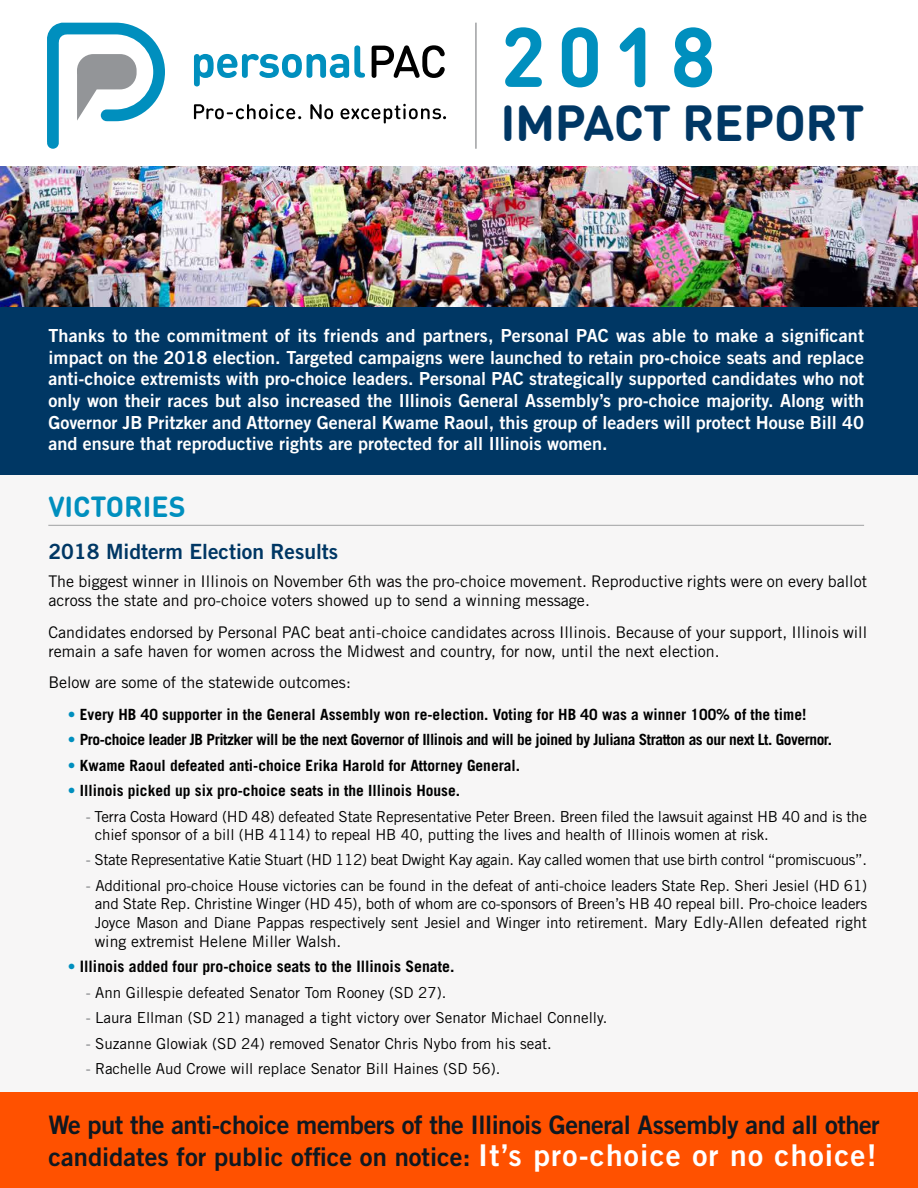
<style>
.page{position:relative;width:918px;height:1188px;background:#fff}
.page>*{position:absolute;margin:0;border:0;box-sizing:border-box;transform-origin:0 0}
.t1{font:700 82.95px "DIN Round Offc";color:#008fbe}
.t2{font:700 49.5px "DIN Round Offc";letter-spacing:-.01em;color:#003764}
.t3{font:700 28.5px "DIN Round Offc";color:#008fbe}
.t4{font:25.5px/31.5px "Trade Gothic LT Std Bd 2";letter-spacing:-.02em;color:#101820}
.t5{font:21px "Trade Gothic LT Std Bd 2";color:#003764}
.t6{font:18px/21.6px "Trade Gothic LT Std Bd 2";color:#fff;text-align:justify}
.t7{font:16.05px/19.2px "Trade Gothic LT Std";color:#000}
.t8{font:700 15.75px "Trade Gothic LT Std";color:#000}
.t9{font:15.75px "Trade Gothic LT Std";color:#000}
.t10{font:700 15.45px "Trade Gothic LT Std";color:#000}
.t11{font:700 15.45px "Trade Gothic LT Std";letter-spacing:-.03em;color:#000}
.t12{font:15.15px/18.6px "Trade Gothic LT Std";letter-spacing:-.01em;color:#000}
.s1{color:#008fbe}
.s2{color:#6f7174}
.s3{font-size:15.75px}
.s4{font-size:15.45px;color:#008fbe}
.s5{font-size:30px;color:#fff}
</style>
<div class="page">
<div style="left:0;top:456px;width:918px;height:641px;background:#f7f6f6"></div>
<div style="left:0;top:1093px;width:918px;height:95px;background:#ff5100"></div>
<div style="left:0;top:302px;width:918px;height:173px;background:#003764"></div>
<svg style="left:194px;top:45px;width:171px;height:41px"></svg>
<svg style="left:372px;top:45px;width:73px;height:33px"></svg>
<svg style="left:194px;top:104px;width:107px;height:15px"></svg>
<svg style="left:310px;top:104px;width:23px;height:15px"></svg>
<svg style="left:341px;top:104px;width:105px;height:19px"></svg>
<svg style="left:47px;top:23px;width:118px;height:126px"></svg>
<hr style="left:48px;top:525px;width:816px;height:1px;background:#9fa0a2">
<hr style="left:476px;top:23px;width:1px;height:126px;background:#6f7174">
<img style="left:0;top:166px;width:918px;height:141px">
<h1 class="t1" style="left:501px;top:3px;width:217px">2018</h1>
<h2 class="t2" style="left:501px;top:91px;width:366px">IMPACT REPORT</h2>
<p class="t6" style="left:48px;top:325px;width:817px">Thanks to the commitment of its friends and partners, Personal PAC was able to make a significant impact on the 2018 election. Targeted campaigns were launched to retain pro-choice seats and replace anti-choice extremists with pro-choice leaders. Personal PAC strategically supported candidates who not only won their races but also increased the Illinois General Assembly’s pro-choice majority. Along with Governor JB Pritzker and Attorney General Kwame Raoul, this group of leaders will protect House Bill 40 and ensure that reproductive rights are protected for all Illinois women.</p>
<h3 class="t3" style="left:48px;top:488px;width:139px">VICTORIES</h3>
<h3 class="t5" style="left:48px;top:538px;width:291px">2018 Midterm Election Results</h3>
<p class="t7" style="left:48px;top:572px;width:820px">The biggest winner in Illinois on November 6th was the pro-choice movement. Reproductive rights were on every ballot across the state and pro-choice voters showed up to send a winning message.</p>
<p class="t7" style="left:48px;top:622px;width:820px">Candidates endorsed by Personal PAC beat anti-choice candidates across Illinois. Because of your support, Illinois will remain a safe haven for women across the Midwest and country, for now, until the next election.</p>
<p class="t7" style="left:48px;top:673px;width:304px">Below are some of the statewide outcomes:</p>
<p class="t10" style="left:68px;top:705px;width:740px"><span class="s1">•</span> Every HB 40 supporter in the General Assembly won re-election. Voting for HB 40 was a winner 100% of the time!</p>
<p class="t11" style="left:68px;top:730px;width:766px"><span class="s1">•</span> Pro-choice leader JB Pritzker will be the next Governor of Illinois and will be joined by Juliana Stratton as our next Lt. Governor.</p>
<p class="t10" style="left:68px;top:756px;width:454px"><span class="s1">•</span> Kwame Raoul defeated anti-choice Erika Harold for Attorney General.</p>
<p class="t10" style="left:68px;top:781px;width:394px"><span class="s1">•</span> Illinois picked up six pro-choice seats in the Illinois House.</p>
<p class="t12" style="left:95px;top:807px;width:774px;line-height:18.1px;text-indent:-9px"><span class="s2">-</span> Terra Costa Howard (HD 48) defeated State Representative Peter Breen. Breen filed the lawsuit against HB 40 and is the chief sponsor of a bill (HB 4114) to repeal HB 40, putting the lives and health of Illinois women at risk.</p>
<p class="t12" style="left:86px;top:851px;width:783px"><span class="s2">-</span> State Representative Katie Stuart (HD 112) beat Dwight Kay again. Kay called women that use birth control “promiscuous”.</p>
<p class="t12" style="left:86px;top:876px;width:783px;text-align:center"><span class="s2">-</span> Additional pro-choice House victories can be found in the defeat of anti-choice leaders State Rep. Sheri Jesiel (HD 61) and State Rep. Christine Winger (HD 45), both of whom are co-sponsors of Breen’s HB 40 repeal bill. Pro-choice leaders<br>Joyce Mason and Diane Pappas respectively sent Jesiel and Winger into retirement. <span class="s3">Mary Edly-Allen defeated right</span></p>
<p class="t9" style="left:95px;top:932px;width:248px">wing extremist Helene Miller Walsh.</p>
<p class="t8" style="left:68px;top:957px;width:388px"><span class="s4">•</span> Illinois added four pro-choice seats to the Illinois Senate.</p>
<p class="t12" style="left:86px;top:983px;width:362px"><span class="s2">-</span> Ann Gillespie defeated Senator Tom Rooney (SD 27).</p>
<p class="t12" style="left:86px;top:1009px;width:523px"><span class="s2">-</span> Laura Ellman (SD 21) managed a tight victory over Senator Michael Connelly.</p>
<p class="t12" style="left:86px;top:1034px;width:467px"><span class="s2">-</span> Suzanne Glowiak (SD 24) removed Senator Chris Nybo from his seat.</p>
<p class="t12" style="left:86px;top:1060px;width:416px"><span class="s2">-</span> Rachelle Aud Crowe will replace Senator Bill Haines (SD 56).</p>
<h3 class="t4" style="left:48px;top:1109px;width:833px">We put the anti-choice members of the Illinois General Assembly and all other candidates for public office on notice: <span class="s5">It’s pro-choice or no choice!</span></h3>
</div>
